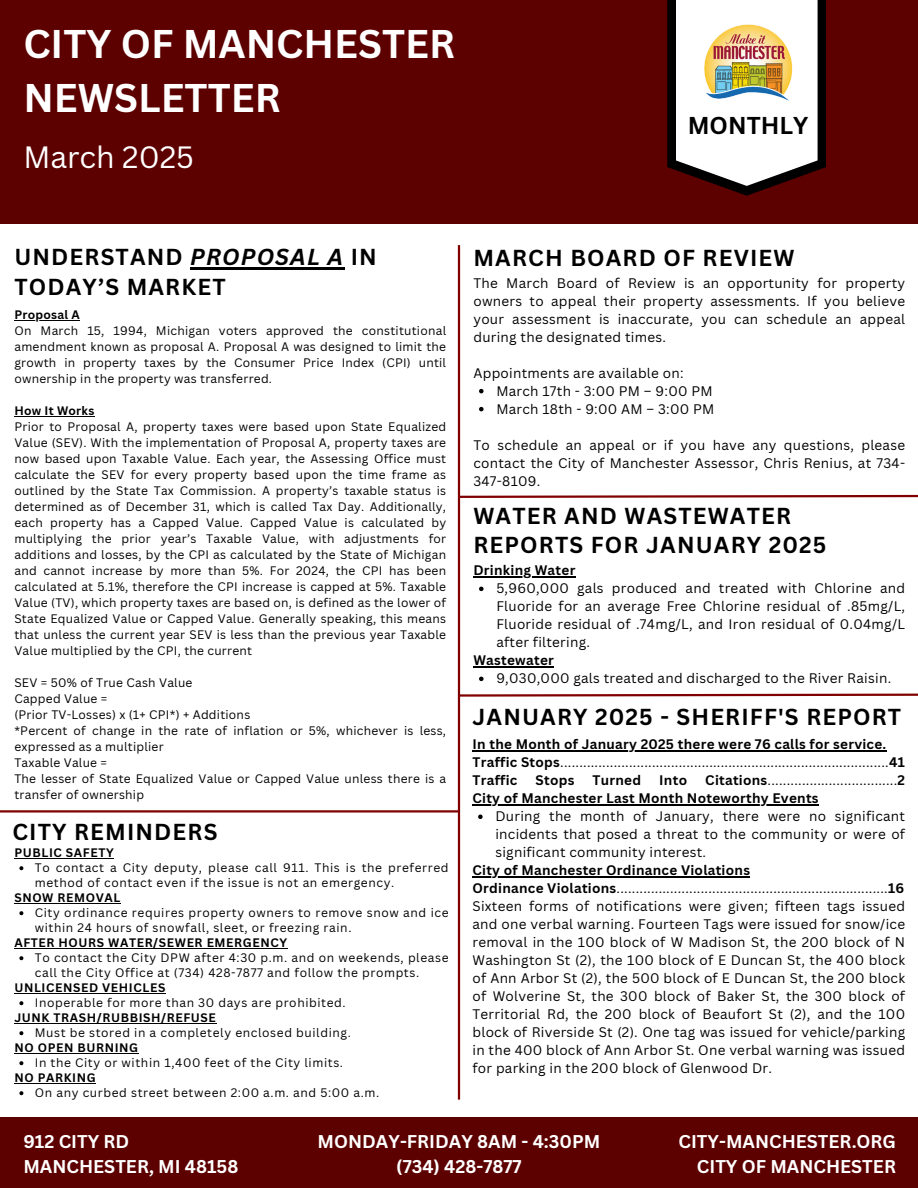
<style>
.page{position:relative;width:918px;height:1188px;background:#fff}
.page>*{position:absolute;margin:0;border:0;box-sizing:border-box;transform-origin:0 0}
.t1{font:700 39px/54px "Canva Sans";color:#fff}
.t2{font:30px "Canva Sans";color:#fff}
.t3{font:700 23.7px "Canva Sans";color:#000}
.t4{font:700 22.5px/29.2px "Canva Sans";letter-spacing:.05em;color:#000}
.t5{font:700 18px/24.8px "Canva Sans";color:#fff}
.t6{font:13.5px/18px "Canva Sans";letter-spacing:.02em;color:#000}
.t7{font:700 13.5px "Canva Sans";letter-spacing:.02em;color:#000}
.t8{font:12px/16px "Canva Sans";letter-spacing:.05em;color:#000}
.t9{font:12px/16px "Canva Sans";letter-spacing:.02em;color:#000}
.t10{font:700 12px "Canva Sans";letter-spacing:.05em;color:#000}
.t11{font:700 12px "Canva Sans";letter-spacing:.02em;color:#000}
.s1{font-style:italic}
.s2{font-weight:700}
</style>
<div class="page">
<div style="left:0;top:0;width:918px;height:224px;background:#5d0000"></div>
<div style="left:0;top:1117px;width:918px;height:71px;background:#5d0000"></div>
<svg style="left:667px;top:0;width:159px;height:196px;fill:#000"></svg>
<svg style="left:676px;top:0;width:142px;height:186px;background:#e7e4e4"></svg>
<hr style="left:458px;top:245px;width:2px;height:855px;background:#800000">
<img style="left:696px;top:19px;width:102px;height:89px">
<hr style="left:0;top:810px;width:459px;height:3px;background:#800000">
<hr style="left:472px;top:750px;width:415px;height:2px;background:#000">
<hr style="left:472px;top:804px;width:347px;height:2px;background:#000">
<svg style="left:478px;top:815px;width:5px;height:4px"></svg>
<hr style="left:472px;top:876px;width:278px;height:2px;background:#000">
<hr style="left:473px;top:576px;width:103px;height:2px;background:#000">
<svg style="left:479px;top:587px;width:5px;height:4px"></svg>
<hr style="left:473px;top:666px;width:81px;height:2px;background:#000">
<svg style="left:479px;top:677px;width:5px;height:4px"></svg>
<hr style="left:14px;top:858px;width:100px;height:1px;background:#000">
<svg style="left:19px;top:866px;width:4px;height:4px"></svg>
<hr style="left:14px;top:903px;width:107px;height:1px;background:#000">
<svg style="left:19px;top:911px;width:4px;height:4px"></svg>
<hr style="left:14px;top:948px;width:274px;height:1px;background:#000">
<svg style="left:19px;top:956px;width:4px;height:4px"></svg>
<hr style="left:14px;top:993px;width:152px;height:1px;background:#000">
<svg style="left:19px;top:1001px;width:4px;height:4px"></svg>
<hr style="left:14px;top:1023px;width:203px;height:1px;background:#000">
<svg style="left:19px;top:1031px;width:4px;height:4px"></svg>
<hr style="left:14px;top:1053px;width:125px;height:1px;background:#000">
<svg style="left:19px;top:1061px;width:4px;height:4px"></svg>
<hr style="left:14px;top:1083px;width:82px;height:1px;background:#000">
<svg style="left:19px;top:1091px;width:4px;height:4px"></svg>
<svg style="left:457px;top:493px;width:461px;height:6px"></svg>
<svg style="left:457px;top:692px;width:461px;height:6px"></svg>
<svg style="left:479px;top:389px;width:5px;height:4px"></svg>
<svg style="left:479px;top:407px;width:5px;height:4px"></svg>
<hr style="left:190px;top:268px;width:154px;height:2px;background:#000">
<hr style="left:14px;top:320px;width:66px;height:1px;background:#000">
<hr style="left:14px;top:416px;width:81px;height:1px;background:#000">
<h3 class="t1" style="left:23px;top:16px;width:433px">CITY OF MANCHESTER<br>NEWSLETTER</h3>
<h3 class="t2" style="left:23px;top:136px;width:172px">March 2025</h3>
<p class="t3" style="left:688px;top:109px;width:122px">MONTHLY</p>
<p class="t4" style="left:14px;top:242px;width:364px">UNDERSTAND <span class="s1">PROPOSAL A</span> IN<br>TODAY’S MARKET</p>
<p class="t11" style="left:14px;top:306px;width:67px">Proposal A</p>
<p class="t8" style="left:14px;top:322px;width:433px;text-align:justify">On March 15, 1994, Michigan voters approved the constitutional amendment known as proposal A. Proposal A was designed to limit the growth in property taxes by the Consumer Price Index (CPI) until ownership in the property was transferred.</p>
<p class="t11" style="left:14px;top:402px;width:81px">How It Works</p>
<p class="t8" style="left:14px;top:418px;width:433px;text-align:justify">Prior to Proposal A, property taxes were based upon State Equalized Value (SEV). With the implementation of Proposal A, property taxes are now based upon Taxable Value. Each year, the Assessing Office must calculate the SEV for every property based upon the time frame as outlined by the State Tax Commission. A property’s taxable status is determined as of December 31, which is called Tax Day. Additionally, each property has a Capped Value. Capped Value is calculated by multiplying the prior year’s Taxable Value, with adjustments for additions and losses, by the CPI as calculated by the State of Michigan and cannot increase by more than 5%. For 2024, the CPI has been calculated at 5.1%, therefore the CPI increase is capped at 5%. Taxable Value (TV), which property taxes are based on, is defined as the lower of State Equalized Value or Capped Value. Generally speaking, this means that unless the current year SEV is less than the previous year Taxable Value multiplied by the CPI, the current</p>
<p class="t9" style="left:14px;top:674px;width:180px">SEV = 50% of True Cash Value</p>
<p class="t9" style="left:14px;top:690px;width:95px">Capped Value =</p>
<p class="t9" style="left:14px;top:706px;width:237px">(Prior TV-Losses) x (1+ CPI*) + Additions</p>
<p class="t9" style="left:14px;top:722px;width:433px">*Percent of change in the rate of inflation or 5%, whichever is less, expressed as a multiplier</p>
<p class="t9" style="left:14px;top:754px;width:94px">Taxable Value =</p>
<p class="t9" style="left:14px;top:770px;width:433px">The lesser of State Equalized Value or Capped Value unless there is a transfer of ownership</p>
<p class="t4" style="left:12px;top:817px;width:207px">CITY REMINDERS</p>
<p class="t10" style="left:14px;top:844px;width:101px">PUBLIC SAFETY</p>
<p class="t8" style="left:35px;top:860px;width:415px;line-height:15px">To contact a City deputy, please call 911. This is the preferred method of contact even if the issue is not an emergency.</p>
<p class="t10" style="left:14px;top:889px;width:107px">SNOW REMOVAL</p>
<p class="t8" style="left:35px;top:905px;width:415px;line-height:15px">City ordinance requires property owners to remove snow and ice within 24 hours of snowfall, sleet, or freezing rain.</p>
<p class="t10" style="left:14px;top:934px;width:274px">AFTER HOURS WATER/SEWER EMERGENCY</p>
<p class="t8" style="left:35px;top:950px;width:415px;line-height:15px">To contact the City DPW after 4:30 p.m. and on weekends, please call the City Office at (734) 428-7877 and follow the prompts.</p>
<p class="t10" style="left:14px;top:979px;width:152px">UNLICENSED VEHICLES</p>
<h3 class="t8" style="left:35px;top:995px;width:312px">Inoperable for more than 30 days are prohibited.</h3>
<h5 class="t10" style="left:14px;top:1009px;width:203px">JUNK TRASH/RUBBISH/REFUSE</h5>
<p class="t8" style="left:35px;top:1025px;width:318px">Must be stored in a completely enclosed building.</p>
<h5 class="t10" style="left:14px;top:1039px;width:125px">NO OPEN BURNING</h5>
<p class="t8" style="left:35px;top:1055px;width:310px">In the City or within 1,400 feet of the City limits.</p>
<p class="t10" style="left:14px;top:1069px;width:83px">NO PARKING</p>
<h3 class="t8" style="left:35px;top:1085px;width:346px">On any curbed street between 2:00 a.m. and 5:00 a.m.</h3>
<h6 class="t4" style="left:473px;top:243px;width:323px">MARCH BOARD OF REVIEW</h6>
<p class="t6" style="left:473px;top:273px;width:433px;text-align:justify">The March Board of Review is an opportunity for property owners to appeal their property assessments. If you believe your assessment is inaccurate, you can schedule an appeal during the designated times.</p>
<h6 class="t6" style="left:473px;top:363px;width:212px">Appointments are available on:</h6>
<p class="t6" style="left:496px;top:381px;width:218px">March 17th - 3:00 PM – 9:00 PM</p>
<h3 class="t6" style="left:496px;top:399px;width:220px">March 18th - 9:00 AM – 3:00 PM</h3>
<p class="t6" style="left:473px;top:435px;width:433px;text-align:justify">To schedule an appeal or if you have any questions, please contact the City of Manchester Assessor, Chris Renius, at 734- 347-8109.</p>
<p class="t4" style="left:473px;top:500px;width:355px">WATER AND WASTEWATER<br>REPORTS FOR JANUARY 2025</p>
<h6 class="t7" style="left:473px;top:561px;width:103px">Drinking Water</h6>
<p class="t6" style="left:496px;top:579px;width:410px;text-align:justify">5,960,000 gals produced and treated with Chlorine and Fluoride for an average Free Chlorine residual of .85mg/L, Fluoride residual of .74mg/L, and Iron residual of 0.04mg/L after filtering.</p>
<p class="t7" style="left:473px;top:651px;width:82px">Wastewater</p>
<p class="t6" style="left:496px;top:669px;width:396px">9,030,000 gals treated and discharged to the River Raisin.</p>
<p class="t4" style="left:472px;top:701px;width:430px">JANUARY 2025 - SHERIFF'S REPORT</p>
<h3 class="t6" style="left:472px;top:735px;width:434px"><span class="s2">In the Month of January 2025 there were 76 calls for service.<br>Traffic Stops</span>......................................................................................<span class="s2">41<br>Traffic</span></h3>
<h3 class="t7" style="left:536px;top:771px;width:40px">Stops</h3>
<h3 class="t7" style="left:593px;top:771px;width:50px">Turned</h3>
<h3 class="t7" style="left:659px;top:771px;width:29px">Into</h3>
<h3 class="t6" style="left:705px;top:771px;width:201px"><span class="s2">Citations</span>..................................<span class="s2">2</span></h3>
<h6 class="t6" style="left:495px;top:789px;width:411px;text-indent:-23px"><span class="s2">City of Manchester Last Month Noteworthy Events<br></span>During the month of January, there were no significant incidents that posed a threat to the community or were of significant community interest.</h6>
<h6 class="t6" style="left:472px;top:861px;width:434px"><span class="s2">City of Manchester Ordinance Violations<br>Ordinance Violations</span>.......................................................................<span class="s2">16<br></span>Sixteen forms of notifications were given; fifteen tags issued and one verbal warning. Fourteen Tags were issued for snow/ice removal in the 100 block of W Madison St, the 200 block of N Washington St (2), the 100 block of E Duncan St, the 400 block of Ann Arbor St (2), the 500 block of E Duncan St, the 200 block of Wolverine St, the 300 block of Baker St, the 300 block of Territorial Rd, the 200 block of Beaufort St (2), and the 100 block of Riverside St (2). One tag was issued for vehicle/parking in the 400 block of Ann Arbor St. One verbal warning was issued for parking in the 200 block of Glenwood Dr.</h6>
<h1 class="t5" style="left:23px;top:1129px;width:217px">912 CITY RD<br>MANCHESTER, MI 48158</h1>
<h2 class="t5" style="left:318px;top:1129px;width:284px;text-align:center">MONDAY-FRIDAY 8AM - 4:30PM (734) 428-7877</h2>
<p class="t5" style="left:678px;top:1129px;width:219px;text-align:right">CITY-MANCHESTER.ORG<br>CITY OF MANCHESTER</p>
</div>
